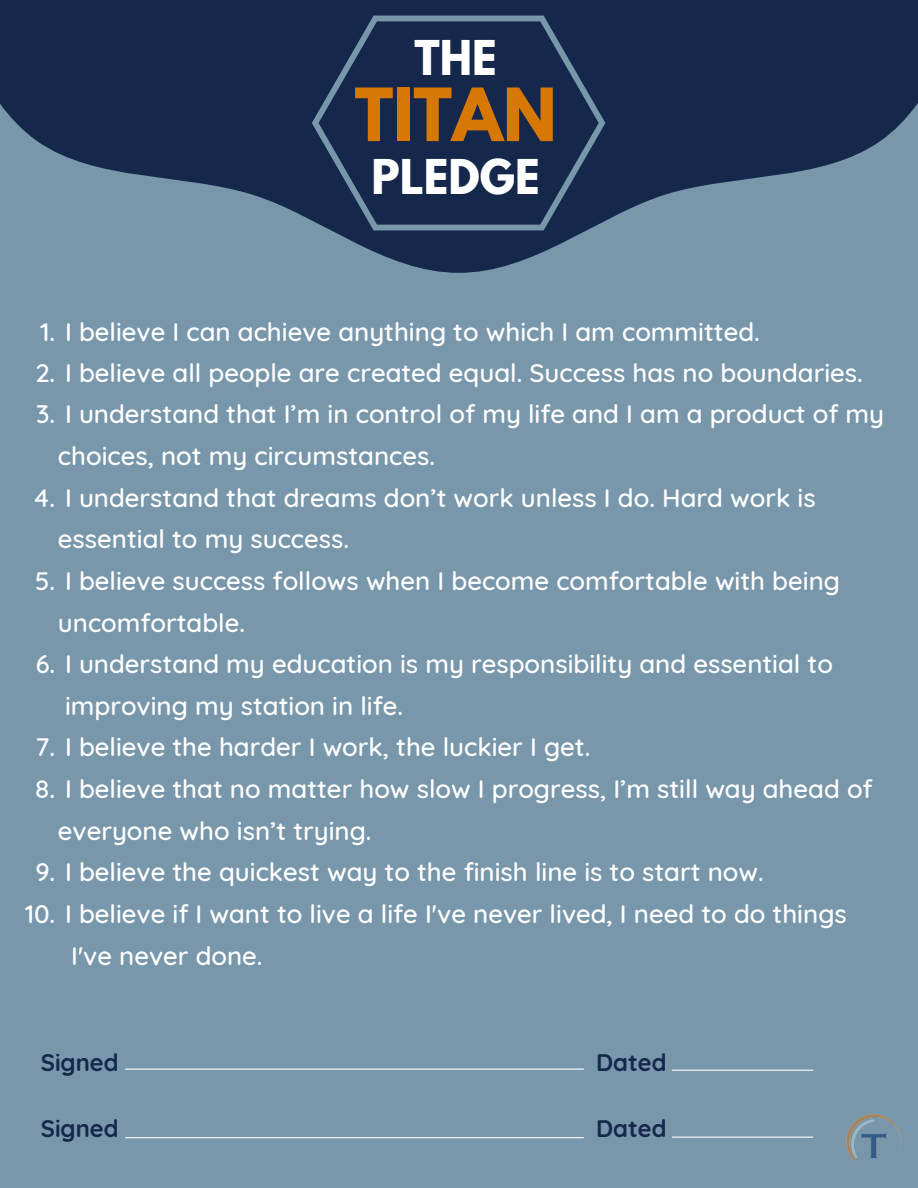
<style>
.page{position:relative;width:918px;height:1188px;background:#7897ab}
.page>*{position:absolute;margin:0;border:0;box-sizing:border-box;transform-origin:0 0}
.t1{font:700 64.95px "League Spartan";color:#d77804}
.t2{font:700 42.45px "League Spartan";color:#fff}
.t3{font:500 25.8px/41.7px "Quicksand";color:#fff}
.t4{font:700 23.85px "Quicksand";color:#15284c}
</style>
<div class="page">
<svg style="left:0;top:0;width:918px;height:273px;fill:#15284c"></svg>
<img style="left:847px;top:1114px;width:54px;height:46px">
<svg style="left:312px;top:16px;width:293px;height:214px;background:#1c3053"></svg>
<hr style="left:126px;top:1069px;width:457px;height:1px;background:#fff">
<hr style="left:126px;top:1137px;width:457px;height:1px;background:#fff">
<hr style="left:672px;top:1137px;width:141px;height:1px;background:#fff">
<hr style="left:672px;top:1070px;width:141px;height:1px;background:#fff">
<p class="t2" style="left:414px;top:37px;width:84px">THE</p>
<p class="t1" style="left:355px;top:83px;width:204px">TITAN</p>
<p class="t2" style="left:372px;top:156px;width:170px">PLEDGE</p>
<p class="t3" style="left:41px;top:311px;width:721px">1. I believe I can achieve anything to which I am committed.</p>
<p class="t3" style="left:36px;top:351px;width:829px">2. I believe all people are created equal. Success has no boundaries.</p>
<p class="t3" style="left:58px;top:393px;width:828px;text-indent:-22px">3. I understand that I’m in control of my life and I am a product of my choices, not my circumstances.</p>
<p class="t3" style="left:58px;top:476px;width:759px;text-indent:-25px">4. I understand that dreams don’t work unless I do. Hard work is essential to my success.</p>
<p class="t3" style="left:58px;top:559px;width:784px;text-indent:-23px">5. I believe success follows when I become comfortable with being uncomfortable.</p>
<p class="t3" style="left:65px;top:643px;width:770px;text-indent:-29px">6. I understand my education is my responsibility and essential to improving my station in life.</p>
<p class="t3" style="left:36px;top:726px;width:556px">7. I believe the harder I work, the luckier I get.</p>
<p class="t3" style="left:58px;top:768px;width:816px;text-indent:-23px">8. I believe that no matter how slow I progress, I’m still way ahead of everyone who isn’t trying.</p>
<p class="t3" style="left:35px;top:851px;width:730px">9. I believe the quickest way to the finish line is to start now.</p>
<p class="t3" style="left:25px;top:892px;width:823px">10. I believe if I want to live a life I've never lived, I need to do things</p>
<p class="t3" style="left:71px;top:934px;width:193px">I've never done.</p>
<p class="t4" style="left:41px;top:1047px;width:79px">Signed</p>
<p class="t4" style="left:596px;top:1047px;width:72px">Dated</p>
<p class="t4" style="left:41px;top:1113px;width:79px">Signed</p>
<p class="t4" style="left:596px;top:1113px;width:72px">Dated</p>
</div>
